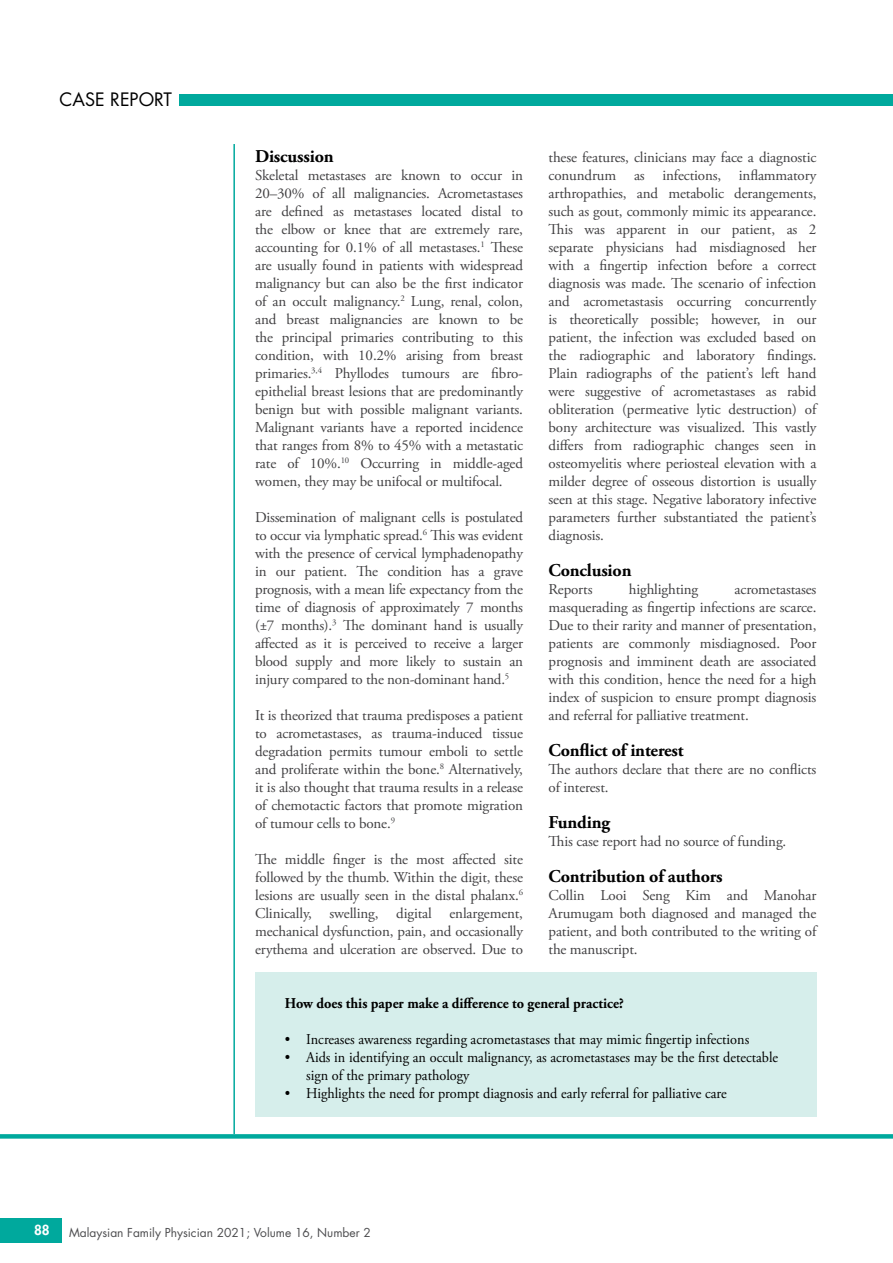
<style>
.page{position:relative;width:893px;height:1263px;background:#fff}
.page>*{position:absolute;margin:0;border:0;box-sizing:border-box;transform-origin:0 0}
.t1{font:700 18px "Adobe Garamond Pro";letter-spacing:-.01em;color:#000}
.t2{font:18px "Futura Std";color:#000}
.t3{font:15px/18px "Adobe Garamond Pro";letter-spacing:-.01em;color:#414042;text-align:justify}
.t4{font:15px/18px "Adobe Garamond Pro";color:#000;scale:.95 1}
.t5{font:700 15px "Adobe Garamond Pro";color:#000;scale:.95 1}
.t6{font:800 13.5px "Futura Std";color:#fff}
.t7{font:12px "Futura Std";color:#4d4d4f}
</style>
<div class="page">
<div style="left:0;top:1218px;width:62px;height:24px;background:#00a99d"></div>
<div style="left:179px;top:95px;width:714px;height:11px;background:#00a99d"></div>
<hr style="left:233px;top:144px;width:2px;height:990px;background:#00a99d">
<div style="left:0;top:1134px;width:893px;height:5px;background:#00a99d"></div>
<div style="left:255px;top:972px;width:561px;height:144px;background:#d6eeeb"></div>
<p class="t2" style="left:60px;top:88px;width:114px">CASE REPORT</p>
<p class="t1" style="left:255px;top:146px;width:80px">Discussion</p>
<p class="t3" style="left:255px;top:167px;width:269px">Skeletal metastases are known to occur in 20–30% of all malignancies. Acrometastases are defined as metastases located distal to the elbow or knee that are extremely rare, accounting for 0.1% of all metastases.<sup>1</sup> These are usually found in patients with widespread malignancy but can also be the first indicator of an occult malignancy.<sup>2</sup> Lung, renal, colon, and breast malignancies are known to be the principal primaries contributing to this condition, with 10.2% arising from breast primaries.<sup>3,4</sup> Phyllodes tumours are fibro&shy;epithelial breast lesions that are predominantly benign but with possible malignant variants.<br>Malignant variants have a reported incidence that ranges from 8% to 45% with a metastatic rate of 10%.<sup>10</sup> Occurring in middle-aged women, they may be unifocal or multifocal.</p>
<p class="t3" style="left:255px;top:509px;width:269px">Dissemination of malignant cells is postulated to occur via lymphatic spread.<sup>6</sup> This was evident with the presence of cervical lymphadenopathy in our patient. The condition has a grave prognosis, with a mean life expectancy from the time of diagnosis of approximately 7 months (±7 months).<sup>3</sup> The dominant hand is usually affected as it is perceived to receive a larger blood supply and more likely to sustain an injury compared to the non-dominant hand.<sup>5</sup></p>
<p class="t3" style="left:255px;top:707px;width:269px">It is theorized that trauma predisposes a patient to acrometastases, as trauma-induced tissue degradation permits tumour emboli to settle and proliferate within the bone.<sup>8</sup> Alternatively, it is also thought that trauma results in a release of chemotactic factors that promote migration of tumour cells to bone.<sup>9</sup></p>
<p class="t3" style="left:255px;top:851px;width:269px">The middle finger is the most affected site followed by the thumb. Within the digit, these lesions are usually seen in the distal phalanx.<sup>6<br></sup>Clinically, swelling, digital enlargement, mechanical dysfunction, pain, and occasionally erythema and ulceration are observed. Due to</p>
<p class="t3" style="left:549px;top:149px;width:269px">these features, clinicians may face a diagnostic conundrum as infections, inflammatory arthropathies, and metabolic derangements, such as gout, commonly mimic its appearance.<br>This was apparent in our patient, as 2 separate physicians had misdiagnosed her with a fingertip infection before a correct diagnosis was made. The scenario of infection and acrometastasis occurring concurrently is theoretically possible; however, in our patient, the infection was excluded based on the radiographic and laboratory findings.<br>Plain radiographs of the patient’s left hand were suggestive of acrometastases as rabid obliteration (permeative lytic destruction) of bony architecture was visualized. This vastly differs from radiographic changes seen in osteomyelitis where periosteal elevation with a milder degree of osseous distortion is usually seen at this stage. Negative laboratory infective parameters further substantiated the patient’s diagnosis.</p>
<p class="t1" style="left:549px;top:560px;width:85px">Conclusion</p>
<p class="t3" style="left:549px;top:581px;width:45px">Reports</p>
<p class="t3" style="left:629px;top:581px;width:71px">highlighting</p>
<p class="t3" style="left:549px;top:581px;width:269px;text-indent:186px">acrometastases masquerading as fingertip infections are scarce.<br>Due to their rarity and manner of presentation, patients are commonly misdiagnosed. Poor prognosis and imminent death are associated with this condition, hence the need for a high index of suspicion to ensure prompt diagnosis and referral for palliative treatment.</p>
<p class="t1" style="left:549px;top:740px;width:137px">Conflict of interest</p>
<p class="t3" style="left:549px;top:761px;width:269px">The authors declare that there are no conflicts of interest.</p>
<p class="t1" style="left:549px;top:812px;width:63px">Funding</p>
<p class="t3" style="left:549px;top:833px;width:239px">This case report had no source of funding.</p>
<p class="t1" style="left:549px;top:866px;width:176px">Contribution of authors</p>
<p class="t3" style="left:549px;top:887px;width:269px">Collin Looi Seng Kim and Manohar Arumugam both diagnosed and managed the patient, and both contributed to the writing of the manuscript.</p>
<p class="t5" style="left:285px;top:995px;width:358px">How does this paper make a difference to general practice?</p>
<p class="t4" style="left:285px;top:1031px;width:490px">• Increases awareness regarding acrometastases that may mimic fingertip infections</p>
<p class="t4" style="left:306px;top:1049px;width:498px;text-indent:-21px">• Aids in identifying an occult malignancy, as acrometastases may be the first detectable sign of the primary pathology</p>
<p class="t4" style="left:285px;top:1085px;width:467px">• Highlights the need for prompt diagnosis and early referral for palliative care</p>
<p class="t6" style="left:34px;top:1221px;width:17px">88</p>
<p class="t7" style="left:69px;top:1225px;width:303px">Malaysian Family Physician 2021; Volume 16, Number 2</p>
</div>
